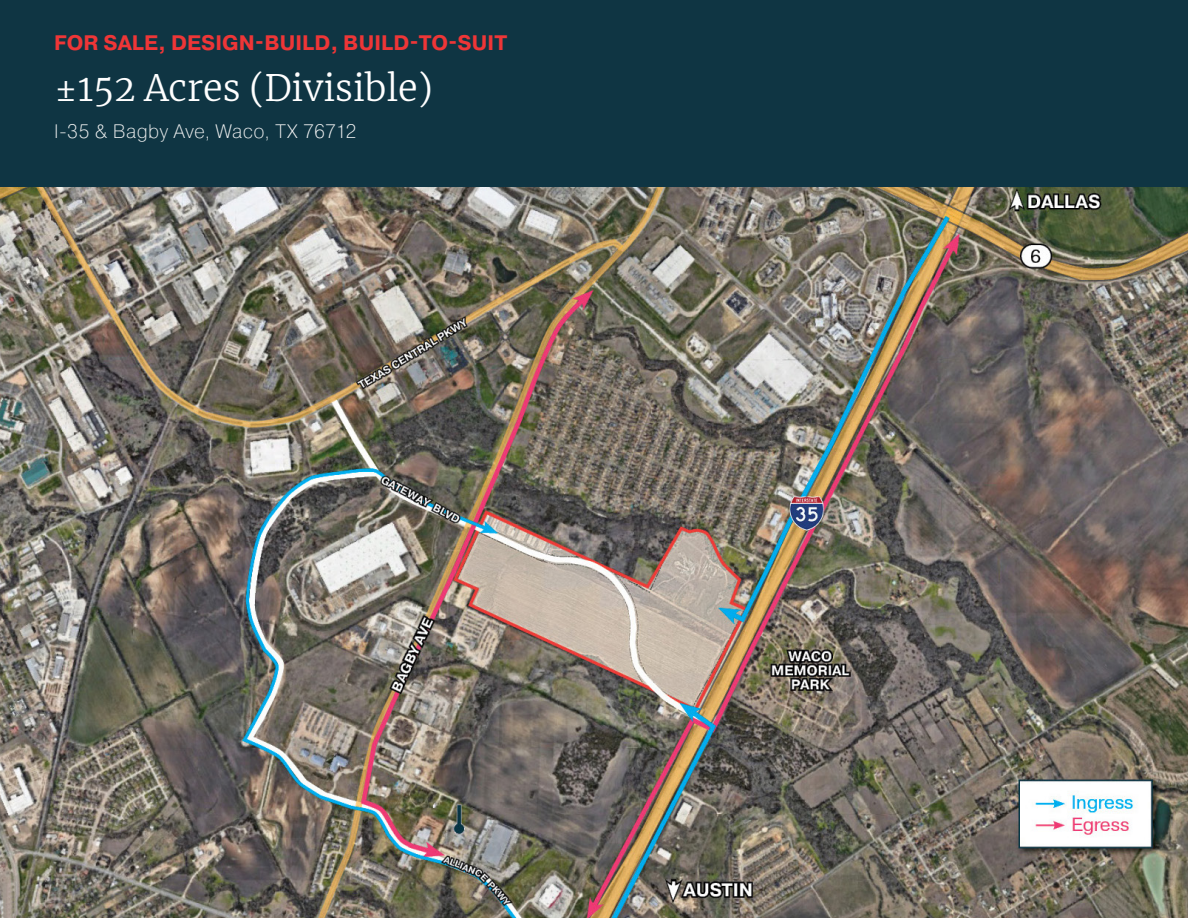
<style>
.page{position:relative;width:1188px;height:918px;background:#fff}
.page>*{position:absolute;margin:0;border:0;box-sizing:border-box;transform-origin:0 0}
.t1{font:300 36px "Merriweather";color:#fff}
.t2{font:700 21px "Pragmatica";letter-spacing:.005em;color:#ee3637}
.U_-_Page_lines{font:200 19.5px "Pragmatica";letter-spacing:.01em;color:#f1f2f2}
</style>
<div class="page">
<div style="left:0;top:0;width:1188px;height:191px;background:#0f3543"></div>
<img style="left:0;top:187px;width:1188px;height:731px">
<p class="t2" style="left:54px;top:30px;width:455px">FOR SALE, DESIGN-BUILD, BUILD-TO-SUIT</p>
<p class="t1" style="left:54px;top:63px;width:380px">±152 Acres (Divisible)</p>
<p class="U_-_Page_lines" style="left:54px;top:119px;width:304px">I-35 &amp; Bagby Ave, Waco, TX 76712</p>
</div>
